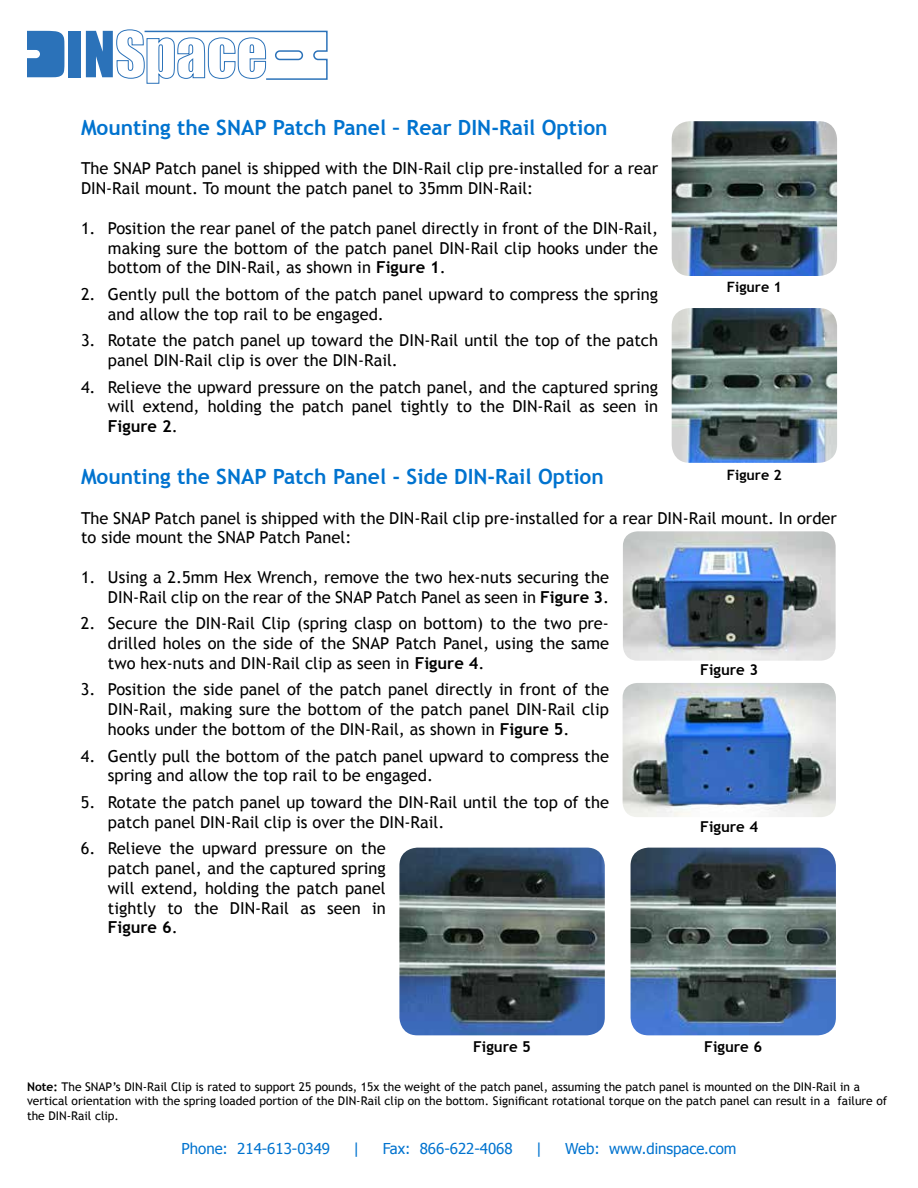
<style>
.page{position:relative;width:918px;height:1188px;background:#fff}
.page>*{position:absolute;margin:0;border:0;box-sizing:border-box;transform-origin:0 0}
.t1{font:700 21px "Trebuchet MS";color:#0073cf}
.t2{font:16.5px/19.8px "Trebuchet MS";color:#000}
.t3{font:15px "Tahoma";color:#0073cf}
.t4{font:700 15px "Trebuchet MS";color:#000}
.t5{font:700 14.25px "Trebuchet MS";color:#000}
.t6{font:12px/14.4px "Trebuchet MS";color:#000}
.s1{font-weight:700}
</style>
<div class="page">
<div style="left:69px;top:31px;width:12px;height:46px;background:#2b72b9"></div>
<svg style="left:86px;top:29px;width:242px;height:55px"></svg>
<svg style="left:27px;top:31px;width:37px;height:46px"></svg>
<img style="left:623px;top:531px;width:213px;height:130px">
<img style="left:623px;top:683px;width:213px;height:134px">
<img style="left:672px;top:121px;width:165px;height:155px">
<img style="left:672px;top:308px;width:165px;height:155px">
<img style="left:399px;top:848px;width:206px;height:187px">
<img style="left:631px;top:848px;width:205px;height:187px">
<p class="t1" style="left:81px;top:114px;width:528px">Mounting the SNAP Patch Panel – Rear DIN-Rail Option</p>
<p class="t2" style="left:81px;top:159px;width:579px">The SNAP Patch panel is shipped with the DIN-Rail clip pre-installed for a rear<br>DIN-Rail mount. To mount the patch panel to 35mm DIN-Rail:</p>
<p class="t2" style="left:108px;top:218px;width:552px;text-align:justify;text-indent:-27px">1. Position the rear panel of the patch panel directly in front of the DIN-Rail, making sure the bottom of the patch panel DIN-Rail clip hooks under the bottom of the DIN-Rail, as shown in <span class="s1">Figure 1</span>.</p>
<p class="t2" style="left:108px;top:284px;width:552px;text-indent:-27px">2. Gently pull the bottom of the patch panel upward to compress the spring and allow the top rail to be engaged.</p>
<p class="t2" style="left:108px;top:331px;width:552px;text-indent:-27px">3. Rotate the patch panel up toward the DIN-Rail until the top of the patch panel DIN-Rail clip is over the DIN-Rail.</p>
<p class="t2" style="left:108px;top:377px;width:552px;text-align:justify;text-indent:-27px">4. Relieve the upward pressure on the patch panel, and the captured spring will extend, holding the patch panel tightly to the DIN-Rail as seen in <span class="s1">Figure 2</span>.</p>
<p class="t1" style="left:81px;top:463px;width:524px">Mounting the SNAP Patch Panel - Side DIN-Rail Option</p>
<p class="t2" style="left:81px;top:508px;width:758px">The SNAP Patch panel is shipped with the DIN-Rail clip pre-installed for a rear DIN-Rail mount. In order to side mount the SNAP Patch Panel:</p>
<p class="t2" style="left:81px;top:567px;width:530px;text-align:right">1. Using a 2.5mm Hex Wrench, remove the two hex-nuts securing the<br>DIN-Rail clip on the rear of the SNAP Patch Panel as seen in <span class="s1">Figure 3</span>.</p>
<p class="t2" style="left:108px;top:614px;width:503px;text-align:justify;text-indent:-27px">2. Secure the DIN-Rail Clip (spring clasp on bottom) to the two pre&shy;drilled holes on the side of the SNAP Patch Panel, using the same two hex-nuts and DIN-Rail clip as seen in <span class="s1">Figure 4</span>.</p>
<p class="t2" style="left:108px;top:680px;width:503px;text-align:justify;text-indent:-27px">3. Position the side panel of the patch panel directly in front of the DIN-Rail, making sure the bottom of the patch panel DIN-Rail clip hooks under the bottom of the DIN-Rail, as shown in <span class="s1">Figure 5</span>.</p>
<p class="t2" style="left:108px;top:746px;width:503px;text-indent:-27px">4. Gently pull the bottom of the patch panel upward to compress the spring and allow the top rail to be engaged.</p>
<p class="t2" style="left:108px;top:792px;width:503px;text-indent:-27px">5. Rotate the patch panel up toward the DIN-Rail until the top of the patch panel DIN-Rail clip is over the DIN-Rail.</p>
<p class="t2" style="left:108px;top:839px;width:279px;text-align:justify;text-indent:-27px">6. Relieve the upward pressure on the patch panel, and the captured spring will extend, holding the patch panel tightly to the DIN-Rail as seen in <span class="s1">Figure 6</span>.</p>
<p class="t5" style="left:727px;top:278px;width:57px">Figure 1</p>
<p class="t5" style="left:727px;top:466px;width:57px">Figure 2</p>
<p class="t4" style="left:700px;top:660px;width:59px">Figure 3</p>
<p class="t4" style="left:700px;top:817px;width:59px">Figure 4</p>
<p class="t4" style="left:473px;top:1038px;width:59px">Figure 5</p>
<p class="t4" style="left:704px;top:1038px;width:59px">Figure 6</p>
<p class="t6" style="left:27px;top:1080px;width:862px"><span class="s1">Note:</span> The SNAP’s DIN-Rail Clip is rated to support 25 pounds, 15x the weight of the patch panel, assuming the patch panel is mounted on the DIN-Rail in a vertical orientation with the spring loaded portion of the DIN-Rail clip on the bottom. Significant rotational torque on the patch panel can result in a failure of the DIN-Rail clip.</p>
<p class="t3" style="left:182px;top:1139px;width:150px">Phone: 214-613-0349</p>
<p class="t3" style="left:354px;top:1139px;width:7px">|</p>
<p class="t3" style="left:383px;top:1139px;width:131px">Fax: 866-622-4068</p>
<p class="t3" style="left:536px;top:1139px;width:7px">|</p>
<p class="t3" style="left:565px;top:1139px;width:173px">Web: www.dinspace.com</p>
</div>
